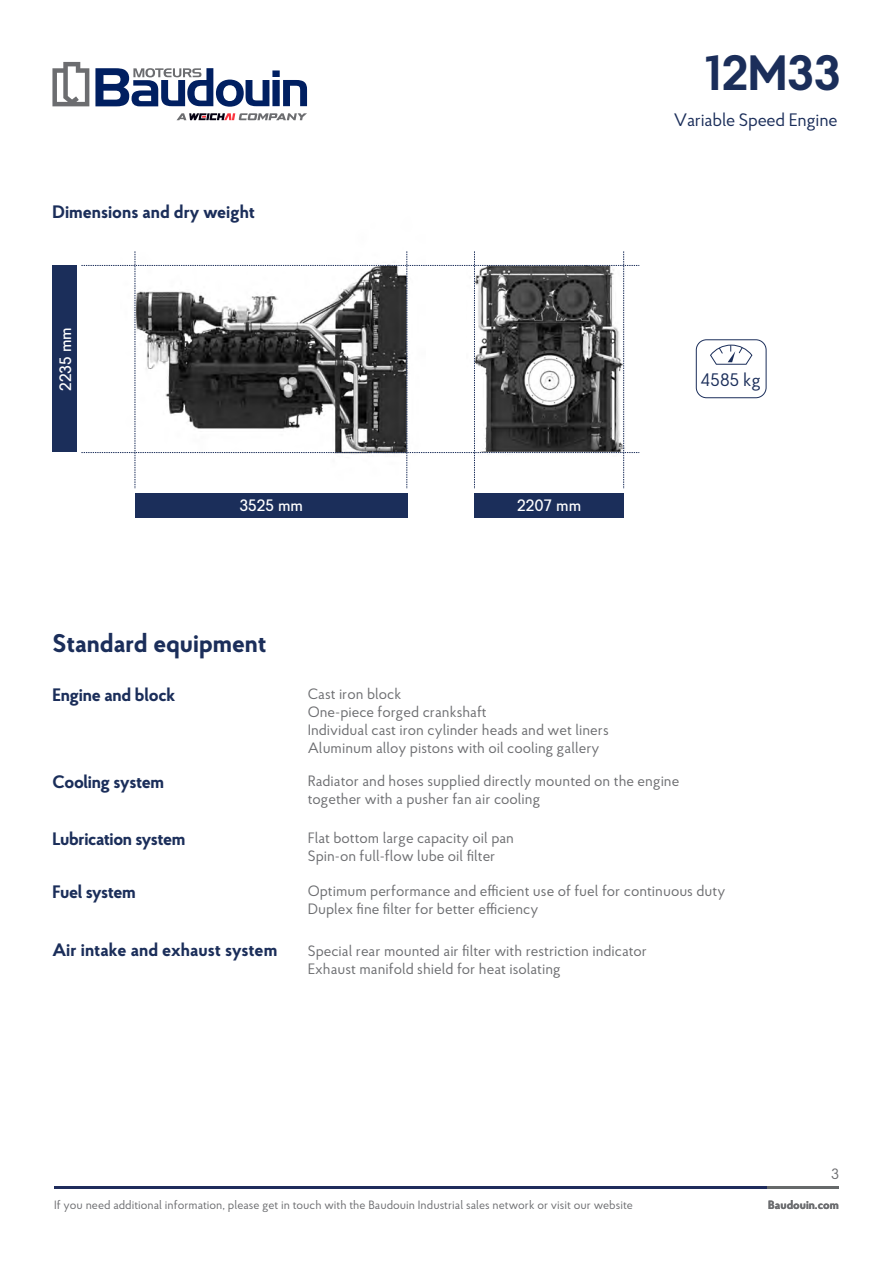
<style>
.page{position:relative;width:893px;height:1263px;background:#fff}
.page>*{position:absolute;margin:0;border:0;box-sizing:border-box;transform-origin:0 0}
.t1{font:700 49.5px "Proba Pro";color:#1b2e5a}
.t2{font:700 25.5px "Proba Pro";color:#1b2e5a}
.t3{font:18.15px "Proba Pro";color:#1b2e5a}
.t4{font:700 18px "Proba Pro";letter-spacing:-.015em;color:#1b2e5a}
.t5{font:18px "Proba Pro";letter-spacing:-.015em;color:#1b2e5a}
.t6{font:500 16.5px "Proba Pro";color:#fff}
.t7{font:15px/18px "Proba Pro";color:#6c6d70}
.t8{font:12px "Proba Pro";color:#6c6d70}
.t9{font:700 12px "Proba Pro";color:#6c6d70}
</style>
<div class="page">
<hr style="left:54px;top:1186px;width:715px;height:3px;background:#1f2c5c">
<hr style="left:768px;top:1186px;width:71px;height:3px;background:#66696a">
<div style="left:696px;top:339px;width:70px;height:59px;border:1px solid #1b2e5a;border-radius:10px"></div>
<svg style="left:710px;top:344px;width:43px;height:21px"></svg>
<svg style="left:95px;top:68px;width:212px;height:39px"></svg>
<svg style="left:52px;top:62px;width:37px;height:44px"></svg>
<svg style="left:177px;top:113px;width:130px;height:7px"></svg>
<div style="left:474px;top:493px;width:150px;height:24px;background:#1b2e5a"></div>
<div style="left:52px;top:265px;width:25px;height:187px;background:#1b2e5a"></div>
<svg style="left:81px;top:251px;width:558px;height:238px"></svg>
<div style="left:135px;top:493px;width:272px;height:24px;background:#1b2e5a"></div>
<h1 class="t1" style="left:705px;top:39px;width:137px">12M33</h1>
<p class="t4" style="left:52px;top:199px;width:204px">Dimensions and dry weight</p>
<p class="t6" style="left:55px;top:391px;width:65px;rotate:-90deg">2235 mm</p>
<p class="t6" style="left:239px;top:494px;width:65px">3525 mm</p>
<h2 class="t2" style="left:52px;top:626px;width:215px">Standard equipment</h2>
<p class="t5" style="left:674px;top:108px;width:165px">Variable Speed Engine</p>
<p class="t6" style="left:517px;top:494px;width:66px">2207 mm</p>
<p class="t3" style="left:701px;top:368px;width:62px">4585 kg</p>
<p class="t4" style="left:52px;top:682px;width:124px">Engine and block</p>
<p class="t4" style="left:52px;top:770px;width:113px">Cooling system</p>
<p class="t4" style="left:52px;top:826px;width:135px">Lubrication system</p>
<p class="t7" style="left:308px;top:684px;width:303px">Cast iron block<br>One-piece forged crankshaft<br>Individual cast iron cylinder heads and wet liners Aluminum alloy pistons with oil cooling gallery</p>
<p class="t7" style="left:308px;top:771px;width:373px">Radiator and hoses supplied directly mounted on the engine together with a pusher fan air cooling</p>
<p class="t7" style="left:308px;top:828px;width:208px">Flat bottom large capacity oil pan<br>Spin-on full-flow lube oil filter</p>
<p class="t4" style="left:52px;top:880px;width:85px">Fuel system</p>
<p class="t7" style="left:308px;top:881px;width:419px">Optimum performance and efficient use of fuel for continuous duty<br>Duplex fine filter for better efficiency</p>
<p class="t7" style="left:308px;top:941px;width:341px">Special rear mounted air filter with restriction indicator<br>Exhaust manifold shield for heat isolating</p>
<p class="t4" style="left:52px;top:938px;width:226px">Air intake and exhaust system</p>
<p class="t8" style="left:54px;top:1197px;width:580px">If you need additional information, please get in touch with the Baudouin Industrial sales network or visit our website</p>
<p class="t7" style="left:831px;top:1164px;width:9px">3</p>
<p class="t9" style="left:768px;top:1197px;width:72px">Baudouin.com</p>
</div>
